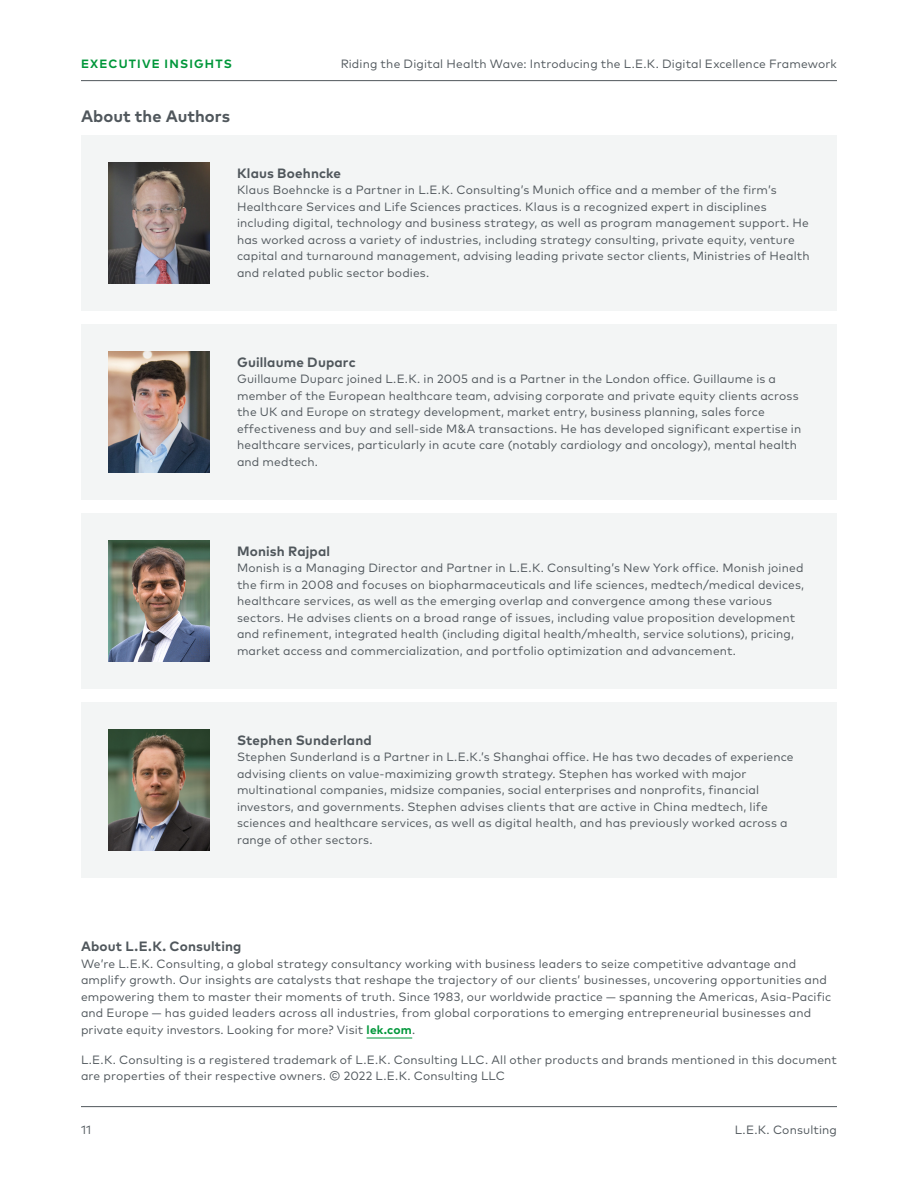
<style>
.page{position:relative;width:918px;height:1188px;background:#fff}
.page>*{position:absolute;margin:0;border:0;box-sizing:border-box;transform-origin:0 0}
.t1{font:700 16.5px "Mark Pro";letter-spacing:.005em;color:#50575c}
.Author_Name{font:700 13.5px "Mark Pro";letter-spacing:.01em;color:#50575c}
.about_the_LEK{font:700 13.5px "Mark Pro";letter-spacing:.01em;color:#50575c}
.Caption_8_11{font:12px/16.5px "Mark Pro";letter-spacing:.015em;color:#50575c}
.boiler_plate{font:12px/16.5px "Mark Pro";letter-spacing:.015em;color:#50575c}
.Eyebrow_right-aligne{font:12px "Mark Pro";letter-spacing:.01em;color:#50575c}
.t2{font:700 12px "Mark Pro";letter-spacing:.095em;color:#00973a}
.s1{font-weight:700;color:#00973a}
</style>
<div class="page">
<hr style="left:81px;top:1106px;width:756px;height:1px;background:#50575c">
<hr style="left:81px;top:80px;width:756px;height:1px;background:#50575c">
<hr style="left:367px;top:1038px;width:45px;height:1px;background:#00973a">
<div style="left:81px;top:135px;width:756px;height:175px;background:#f3f5f5"></div>
<div style="left:81px;top:324px;width:756px;height:176px;background:#f3f5f5"></div>
<img style="left:108px;top:162px;width:102px;height:122px">
<img style="left:108px;top:351px;width:102px;height:121px">
<div style="left:81px;top:513px;width:756px;height:175px;background:#f3f5f5"></div>
<img style="left:108px;top:540px;width:102px;height:122px">
<div style="left:81px;top:702px;width:756px;height:176px;background:#f3f5f5"></div>
<img style="left:108px;top:729px;width:102px;height:121px">
<p class="t2" style="left:81px;top:54px;width:152px">EXECUTIVE INSIGHTS</p>
<p class="Eyebrow_right-aligne" style="left:341px;top:54px;width:498px">Riding the Digital Health Wave: Introducing the L.E.K. Digital Excellence Framework</p>
<p class="t1" style="left:81px;top:103px;width:151px">About the Authors</p>
<p class="Author_Name" style="left:237px;top:163px;width:106px">Klaus Boehncke</p>
<p class="Caption_8_11" style="left:237px;top:181px;width:574px">Klaus Boehncke is a Partner in L.E.K. Consulting’s Munich office and a member of the firm’s Healthcare Services and Life Sciences practices. Klaus is a recognized expert in disciplines including digital, technology and business strategy, as well as program management support. He has worked across a variety of industries, including strategy consulting, private equity, venture capital and turnaround management, advising leading private sector clients, Ministries of Health and related public sector bodies.</p>
<p class="Author_Name" style="left:237px;top:352px;width:120px">Guillaume Duparc</p>
<p class="Caption_8_11" style="left:237px;top:370px;width:566px">Guillaume Duparc joined L.E.K. in 2005 and is a Partner in the London office. Guillaume is a member of the European healthcare team, advising corporate and private equity clients across the UK and Europe on strategy development, market entry, business planning, sales force effectiveness and buy and sell-side M&amp;A transactions. He has developed significant expertise in healthcare services, particularly in acute care (notably cardiology and oncology), mental health and medtech.</p>
<p class="Author_Name" style="left:237px;top:541px;width:95px">Monish Rajpal</p>
<p class="Caption_8_11" style="left:237px;top:559px;width:569px">Monish is a Managing Director and Partner in L.E.K. Consulting’s New York office. Monish joined the firm in 2008 and focuses on biopharmaceuticals and life sciences, medtech/medical devices, healthcare services, as well as the emerging overlap and convergence among these various sectors. He advises clients on a broad range of issues, including value proposition development and refinement, integrated health (including digital health/mhealth, service solutions), pricing, market access and commercialization, and portfolio optimization and advancement.</p>
<p class="Author_Name" style="left:237px;top:730px;width:136px">Stephen Sunderland</p>
<p class="Caption_8_11" style="left:237px;top:748px;width:558px">Stephen Sunderland is a Partner in L.E.K.’s Shanghai office. He has two decades of experience advising clients on value-maximizing growth strategy. Stephen has worked with major multinational companies, midsize companies, social enterprises and nonprofits, financial investors, and governments. Stephen advises clients that are active in China medtech, life sciences and healthcare services, as well as digital health, and has previously worked across a range of other sectors.</p>
<p class="about_the_LEK" style="left:81px;top:936px;width:162px">About L.E.K. Consulting</p>
<p class="boiler_plate" style="left:81px;top:954px;width:752px">We’re L.E.K. Consulting, a global strategy consultancy working with business leaders to seize competitive advantage and amplify growth. Our insights are catalysts that reshape the trajectory of our clients’ businesses, uncovering opportunities and empowering them to master their moments of truth. Since 1983, our worldwide practice — spanning the Americas, Asia-Pacific and Europe — has guided leaders across all industries, from global corporations to emerging entrepreneurial businesses and private equity investors. Looking for more? Visit <span class="s1">lek.com</span>.</p>
<p class="boiler_plate" style="left:81px;top:1050px;width:757px">L.E.K. Consulting is a registered trademark of L.E.K. Consulting LLC. All other products and brands mentioned in this document are properties of their respective owners. © 2022 L.E.K. Consulting LLC</p>
<p class="Caption_8_11" style="left:81px;top:1121px;width:12px">11</p>
<p class="Caption_8_11" style="left:735px;top:1121px;width:104px">L.E.K. Consulting</p>
</div>
